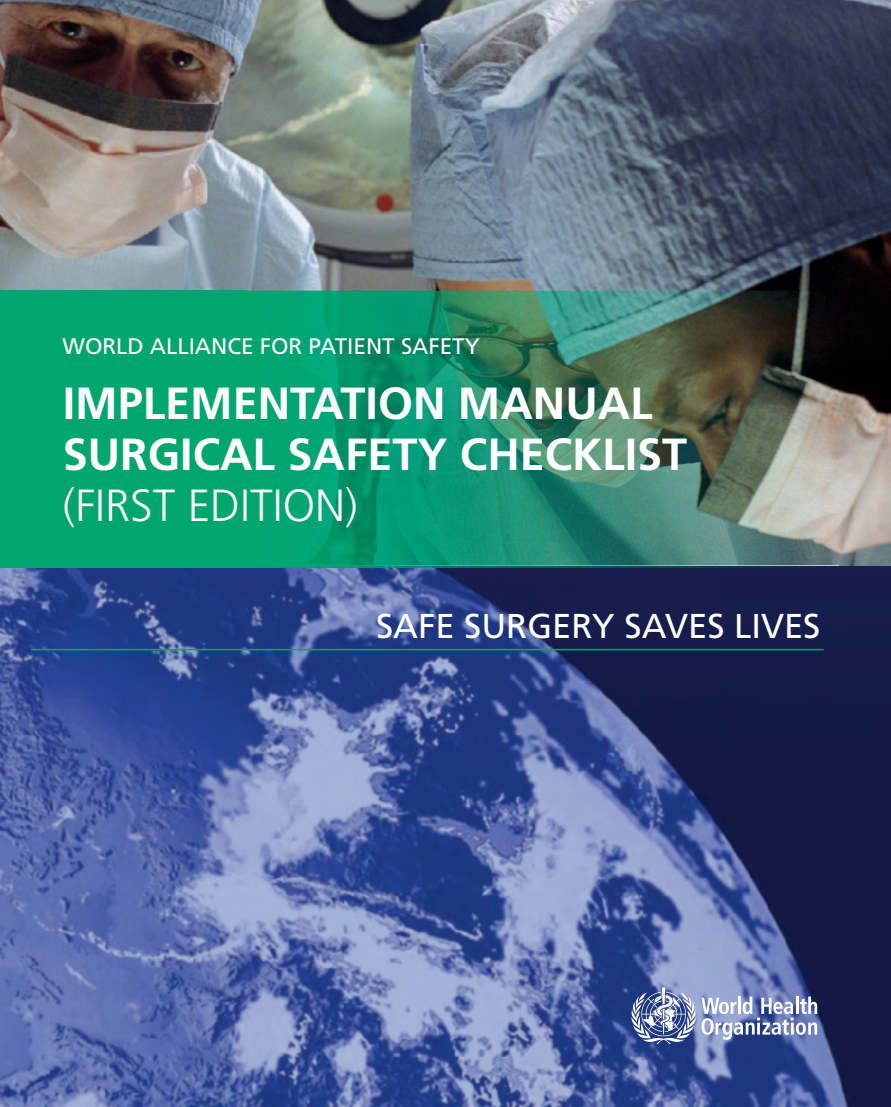
<style>
.page{position:relative;width:891px;height:1107px;background:#fff}
.page>*{position:absolute;margin:0;border:0;box-sizing:border-box;transform-origin:0 0}
.t1{font:700 45px/51px "Frutiger";color:#fff}
.t2{font:300 45px "Frutiger";color:#fff}
.t3{font:34.5px "Frutiger";color:#fff}
.t4{font:22.5px "Frutiger";color:#fff}
</style>
<div class="page">
<img style="left:0;top:0;width:891px;height:1107px">
<div style="left:0;top:290px;width:247px;height:277px;background:#00a66e"></div>
<img style="left:247px;top:290px;width:592px;height:277px">
<hr style="left:31px;top:649px;width:793px;height:1px;background:#00a66e">
<svg style="left:631px;top:988px;width:186px;height:56px"></svg>
<p class="t4" style="left:63px;top:337px;width:419px">WORLD ALLIANCE FOR PATIENT SAFETY</p>
<p class="t1" style="left:63px;top:381px;width:626px">IMPLEMENTATION MANUAL<br>SURGICAL SAFETY CHECKLIST</p>
<p class="t2" style="left:63px;top:487px;width:296px">(FIRST EDITION)</p>
<p class="t3" style="left:376px;top:612px;width:446px">SAFE SURGERY SAVES LIVES</p>
</div>
